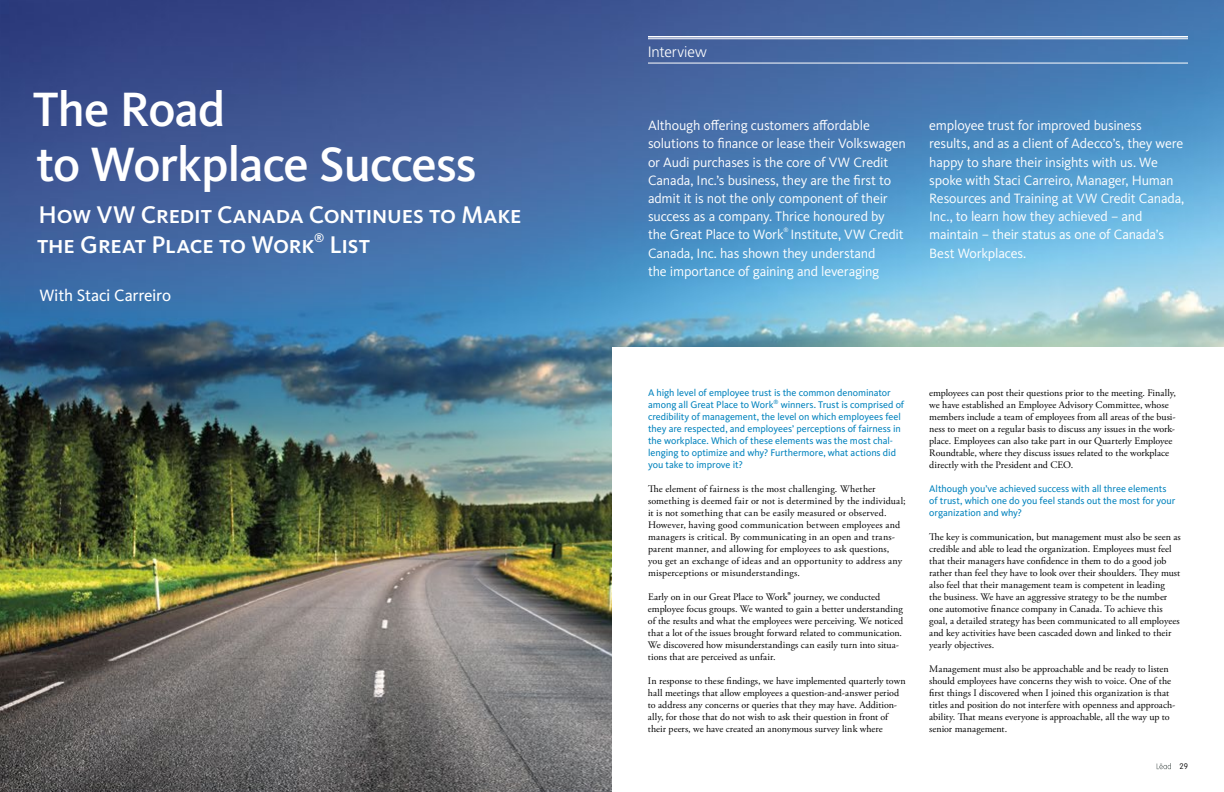
<style>
.page{position:relative;width:1224px;height:792px;background:#fff}
.page>*{position:absolute;margin:0;border:0;box-sizing:border-box;transform-origin:0 0}
.t1{font:500 50px/55px "Kievit OT";letter-spacing:-.015em;color:#fff}
.t2{font:500 25px/30px "Kievit OT";letter-spacing:-.005em;color:#fff}
.t3{font:17px "Kievit OT";letter-spacing:-.015em;color:#fff}
.t4{font:300 15px "Frutiger LT Std";color:#fff}
.t5{font:14px/18.2px "Kievit OT";letter-spacing:-.015em;color:#fff}
.t6{font:10px/12px "Adobe Garamond Pro";letter-spacing:-.005em;color:#000}
.t7{font:10px/12px "Kievit OT";letter-spacing:-.005em;color:#0082bd}
.t8{font:100 8px "VAG Rounded Std";color:#000}
.t9{font:6px "Kievit OT";color:#fff}
.s1{font-weight:700;font-size:10.4px}
</style>
<div class="page">
<img style="left:0;top:0;width:1224px;height:792px">
<div style="left:612px;top:348px;width:612px;height:444px;background:#fff"></div>
<svg style="left:1157px;top:763px;width:14px;height:6px"></svg>
<hr style="left:648px;top:36px;width:540px;height:2px;background:#fff">
<hr style="left:648px;top:38px;width:540px;height:1px;background:#fff">
<hr style="left:648px;top:63px;width:540px;height:1px;background:#fff">
<h1 class="t1" style="left:33px;top:81px;width:445px">The Road<br>to Workplace Success</h1>
<h2 class="t2" style="left:37px;top:199px;width:486px">How VW Credit Canada Continues to Make the Great Place to Work<sup>®</sup> List</h2>
<h3 class="t3" style="left:39px;top:285px;width:133px">With Staci Carreiro</h3>
<h3 class="t4" style="left:648px;top:43px;width:60px">Interview</h3>
<p class="t5" style="left:648px;top:116px;width:259px">Although offering customers affordable solutions to finance or lease their Volkswagen or Audi purchases is the core of VW Credit Canada, Inc.’s business, they are the first to admit it is not the only component of their success as a company. Thrice honoured by the Great Place to Work</p>
<p class="t9" style="left:784px;top:227px;width:7px">®</p>
<h3 class="t5" style="left:648px;top:225px;width:257px;text-indent:143px">Institute, VW Credit<br>Canada, Inc. has shown they understand<br>the importance of gaining and leveraging</h3>
<p class="t5" style="left:929px;top:116px;width:257px">employee trust for improved business results, and as a client of Adecco’s, they were happy to share their insights with us. We spoke with Staci Carreiro, Manager, Human Resources and Training at VW Credit Canada, Inc., to learn how they achieved – and maintain – their status as one of Canada’s Best Workplaces.</p>
<p class="t7" style="left:648px;top:386px;width:258px">A high level of employee trust is the common denominator among all Great Place to Work<sup>®</sup> winners. Trust is comprised of credibility of management, the level on which employees feel they are respected, and employees’ perceptions of fairness in the workplace. Which of these elements was the most chal&shy;lenging to optimize and why? Furthermore, what actions did you take to improve it?</p>
<p class="t6" style="left:648px;top:483px;width:259px">The element of fairness is the most challenging. Whether something is deemed fair or not is determined by the individual; it is not something that can be easily measured or observed.<br>However, having good communication between employees and managers is critical. By communicating in an open and trans&shy;parent manner, and allowing for employees to ask questions, you get an exchange of ideas and an opportunity to address any misperceptions or misunderstandings.</p>
<p class="t6" style="left:648px;top:591px;width:257px">Early on in our Great Place to Work<span class="s1">®</span> journey, we conducted employee focus groups. We wanted to gain a better understanding of the results and what the employees were perceiving. We noticed that a lot of the issues brought forward related to communication.<br>We discovered how misunderstandings can easily turn into situa&shy;tions that are perceived as unfair.</p>
<p class="t6" style="left:648px;top:675px;width:259px">In response to these findings, we have implemented quarterly town hall meetings that allow employees a question-and-answer period to address any concerns or queries that they may have. Addition&shy;ally, for those that do not wish to ask their question in front of their peers, we have created an anonymous survey link where</p>
<p class="t6" style="left:929px;top:387px;width:248px">employees can post their questions prior to the meeting. Finally, we have established an Employee Advisory Committee, whose members include a team of employees from all areas of the busi&shy;ness to meet on a regular basis to discuss any issues in the work&shy;place. Employees can also take part in our Quarterly Employee Roundtable, where they discuss issues related to the workplace directly with the President and CEO.</p>
<p class="t7" style="left:929px;top:482px;width:248px">Although you’ve achieved success with all three elements of trust, which one do you feel stands out the most for your organization and why?</p>
<p class="t6" style="left:929px;top:531px;width:253px">The key is communication, but management must also be seen as credible and able to lead the organization. Employees must feel that their managers have confidence in them to do a good job rather than feel they have to look over their shoulders. They must also feel that their management team is competent in leading<br>the business. We have an aggressive strategy to be the number one automotive finance company in Canada. To achieve this goal, a detailed strategy has been communicated to all employees and key activities have been cascaded down and linked to their yearly objectives.</p>
<p class="t6" style="left:929px;top:663px;width:248px">Management must also be approachable and be ready to listen should employees have concerns they wish to voice. One of the first things I discovered when I joined this organization is that titles and position do not interfere with openness and approach&shy;ability. That means everyone is approachable, all the way up to senior management.</p>
<p class="t8" style="left:1179px;top:762px;width:10px">29</p>
</div>
